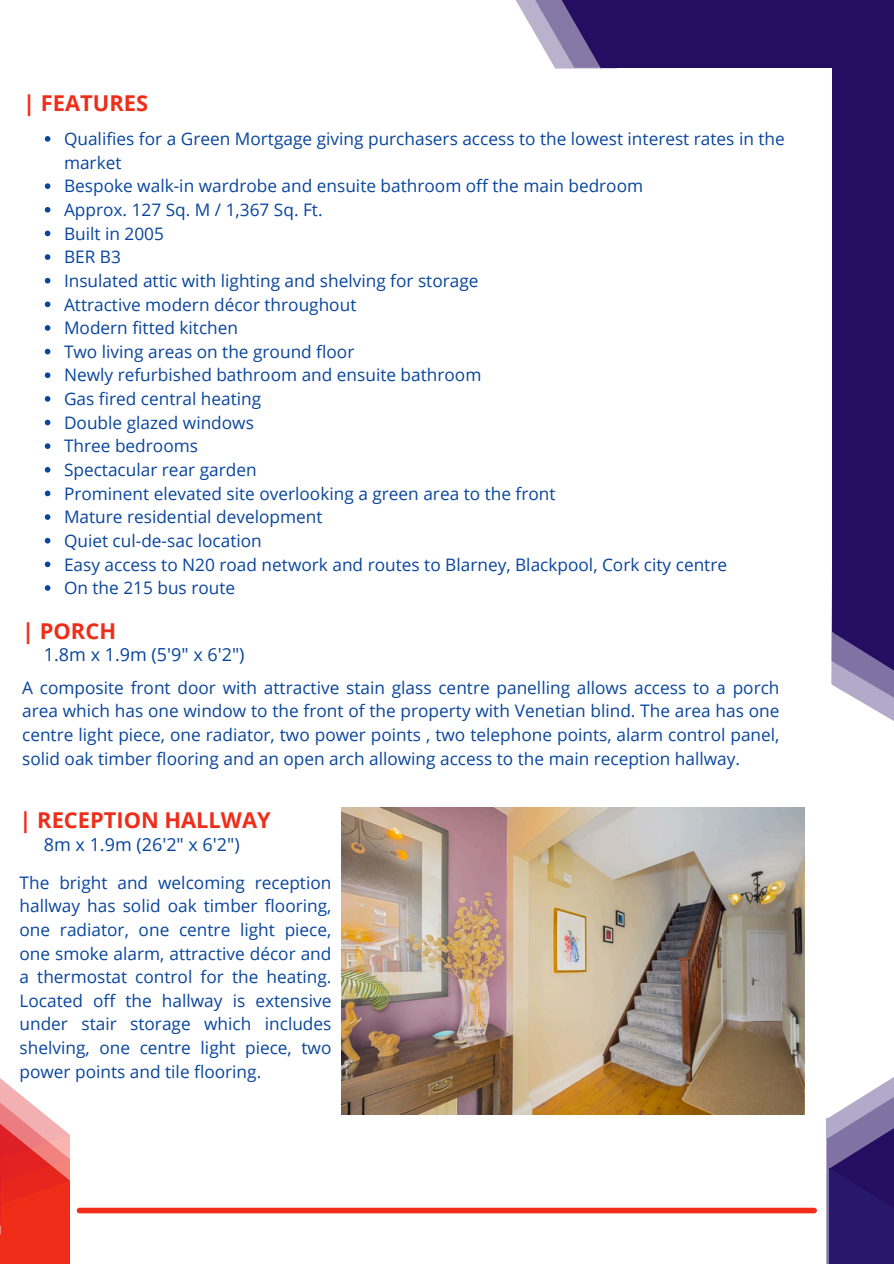
<style>
.page{position:relative;width:894px;height:1264px;background:#fff}
.page>*{position:absolute;margin:0;border:0;box-sizing:border-box;transform-origin:0 0}
.t1{font:700 21.9px "Open Sans";color:#ef2d19}
.t2{font:18px "Open Sans";color:#08459d}
.t3{font:17.25px/23.7px "Open Sans";color:#08459d;text-align:justify}
</style>
<div class="page">
<svg style="left:515px;top:0;width:13px;height:21px"></svg>
<svg style="left:528px;top:0;width:27px;height:68px;fill:#b9b2cd"></svg>
<div style="left:602px;top:0;width:291px;height:68px;background:#250e62"></div>
<svg style="left:831px;top:585px;width:62px;height:136px"></svg>
<div style="left:832px;top:0;width:61px;height:631px;background:#250e62"></div>
<svg style="left:832px;top:631px;width:61px;height:60px;background:#6c5d95"></svg>
<svg style="left:555px;top:0;width:62px;height:69px"></svg>
<div style="left:826px;top:1138px;width:67px;height:125px;background:#28186c"></div>
<svg style="left:826px;top:1077px;width:67px;height:143px"></svg>
<div style="left:79px;top:1207px;width:735px;height:6px;background:#ef2d19"></div>
<svg style="left:0;top:1078px;width:70px;height:185px"></svg>
<svg style="left:45px;top:136px;width:5px;height:6px"></svg>
<svg style="left:45px;top:183px;width:5px;height:6px"></svg>
<svg style="left:45px;top:207px;width:5px;height:5px"></svg>
<svg style="left:45px;top:230px;width:5px;height:6px"></svg>
<svg style="left:45px;top:254px;width:5px;height:6px"></svg>
<svg style="left:45px;top:278px;width:5px;height:5px"></svg>
<svg style="left:45px;top:301px;width:5px;height:6px"></svg>
<svg style="left:45px;top:325px;width:5px;height:6px"></svg>
<svg style="left:45px;top:349px;width:5px;height:5px"></svg>
<svg style="left:45px;top:372px;width:5px;height:6px"></svg>
<svg style="left:45px;top:396px;width:5px;height:5px"></svg>
<svg style="left:45px;top:419px;width:5px;height:6px"></svg>
<svg style="left:45px;top:443px;width:5px;height:6px"></svg>
<svg style="left:45px;top:467px;width:5px;height:5px"></svg>
<svg style="left:45px;top:490px;width:5px;height:6px"></svg>
<svg style="left:45px;top:514px;width:5px;height:6px"></svg>
<svg style="left:45px;top:538px;width:5px;height:5px"></svg>
<svg style="left:45px;top:561px;width:5px;height:6px"></svg>
<svg style="left:45px;top:585px;width:5px;height:5px"></svg>
<img style="left:341px;top:807px;width:463px;height:307px">
<p class="t1" style="left:23px;top:87px;width:126px">| FEATURES</p>
<p class="t3" style="left:64px;top:126px;width:722px">Qualifies for a Green Mortgage giving purchasers access to the lowest interest rates in the market</p>
<h1 class="t3" style="left:64px;top:174px;width:580px">Bespoke walk-in wardrobe and ensuite bathroom off the main bedroom</h1>
<p class="t3" style="left:64px;top:197px;width:260px">Approx. 127 Sq. M / 1,367 Sq. Ft.</p>
<p class="t3" style="left:64px;top:221px;width:101px">Built in 2005</p>
<p class="t3" style="left:64px;top:245px;width:58px">BER B3</p>
<p class="t3" style="left:64px;top:268px;width:416px">Insulated attic with lighting and shelving for storage</p>
<p class="t3" style="left:64px;top:292px;width:294px">Attractive modern décor throughout</p>
<p class="t3" style="left:64px;top:315px;width:175px">Modern fitted kitchen</p>
<p class="t3" style="left:64px;top:339px;width:292px">Two living areas on the ground floor</p>
<p class="t3" style="left:64px;top:363px;width:419px">Newly refurbished bathroom and ensuite bathroom</p>
<p class="t3" style="left:64px;top:386px;width:199px">Gas fired central heating</p>
<p class="t3" style="left:64px;top:410px;width:191px">Double glazed windows</p>
<p class="t3" style="left:64px;top:434px;width:135px">Three bedrooms</p>
<p class="t3" style="left:64px;top:457px;width:194px">Spectacular rear garden</p>
<p class="t3" style="left:64px;top:481px;width:493px">Prominent elevated site overlooking a green area to the front</p>
<p class="t3" style="left:64px;top:504px;width:260px">Mature residential development</p>
<p class="t3" style="left:64px;top:528px;width:199px">Quiet cul-de-sac location</p>
<p class="t3" style="left:64px;top:552px;width:664px">Easy access to N20 road network and routes to Blarney, Blackpool, Cork city centre</p>
<p class="t3" style="left:64px;top:575px;width:173px">On the 215 bus route</p>
<p class="t1" style="left:22px;top:616px;width:95px">| PORCH</p>
<p class="t3" style="left:22px;top:675px;width:758px">A composite front door with attractive stain glass centre panelling allows access to a porch area which has one window to the front of the property with Venetian blind. The area has one centre light piece, one radiator, two power points , two telephone points, alarm control panel, solid oak timber flooring and an open arch allowing access to the main reception hallway.</p>
<h1 class="t2" style="left:44px;top:642px;width:202px">1.8m x 1.9m (5'9" x 6'2")</h1>
<p class="t1" style="left:20px;top:804px;width:253px">| RECEPTION HALLWAY</p>
<p class="t2" style="left:44px;top:831px;width:197px">8m x 1.9m (26'2" x 6'2")</p>
<p class="t3" style="left:20px;top:870px;width:313px">The bright and welcoming reception hallway has solid oak timber flooring, one radiator, one centre light piece, one smoke alarm, attractive décor and a thermostat control for the heating.<br>Located off the hallway is extensive under stair storage which includes shelving, one centre light piece, two power points and tile flooring.</p>
</div>
